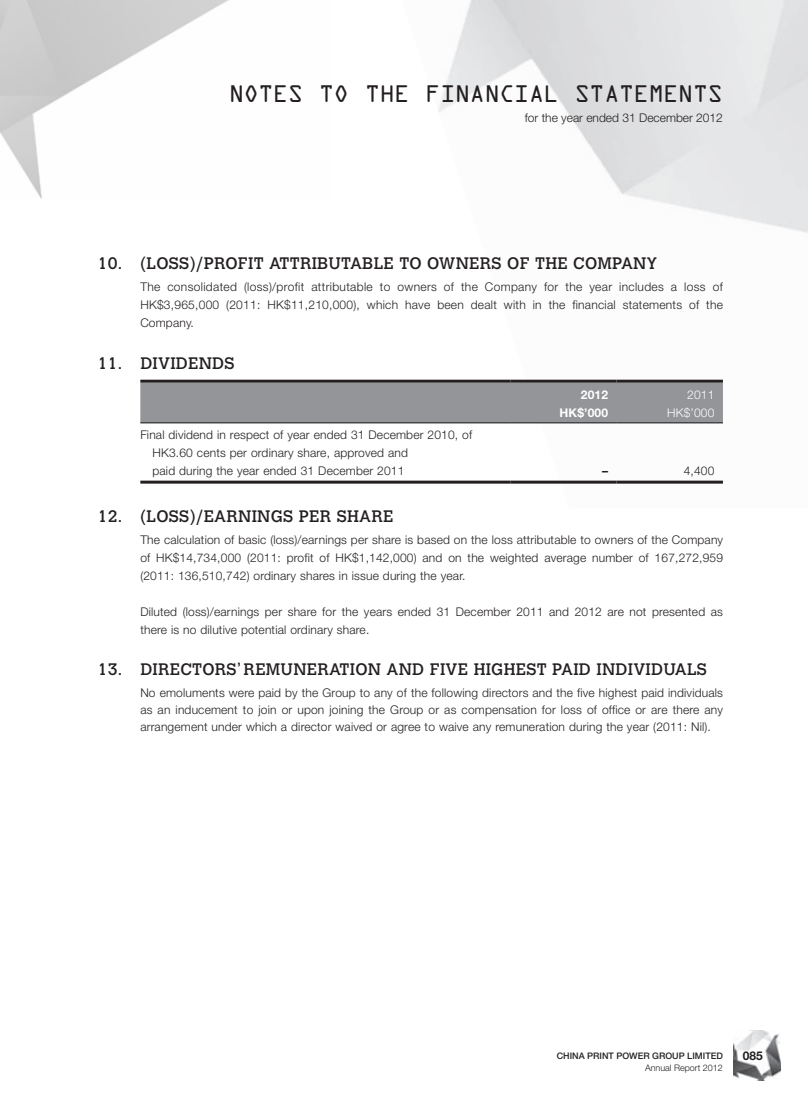
<style>
.page{position:relative;width:808px;height:1106px;background:#fff}
.page>*{position:absolute;margin:0;border:0;box-sizing:border-box;transform-origin:0 0}
.t1{font:25.5px "OCRA Extended";letter-spacing:-.025em;color:#231f20}
.t2{font:16.5px "Calvert MT Std";letter-spacing:.015em;color:#231f20}
.t3{font:300 12px/18px "Helvetica Neue LT Std";letter-spacing:.015em;color:#231f20;text-align:justify}
.t4{font:700 12px "Helvetica Neue LT Std";letter-spacing:.015em;color:#fff}
.t5{font:300 12px "Helvetica Neue LT Std";letter-spacing:.015em;color:#fff}
.t6{font:700 12px "Helvetica Neue LT Std";color:#231f20}
.t7{font:500 9px "Helvetica Neue LT Std";color:#231f20}
.t8{font:300 9px "Helvetica Neue LT Std";color:#231f20}
</style>
<div class="page">
<img style="left:0;top:0;width:229px;height:198px">
<img style="left:733px;top:1030px;width:48px;height:50px">
<div style="left:140px;top:383px;width:583px;height:39px;background:#939598"></div>
<hr style="left:140px;top:380px;width:370px;height:3px;background:#231f20">
<hr style="left:510px;top:380px;width:107px;height:3px;background:#231f20">
<hr style="left:617px;top:380px;width:106px;height:3px;background:#231f20">
<hr style="left:140px;top:422px;width:370px;height:1px;background:#231f20">
<hr style="left:510px;top:422px;width:107px;height:1px;background:#231f20">
<hr style="left:617px;top:422px;width:106px;height:1px;background:#231f20">
<hr style="left:140px;top:480px;width:370px;height:3px;background:#231f20">
<hr style="left:510px;top:480px;width:107px;height:3px;background:#231f20">
<hr style="left:617px;top:480px;width:106px;height:3px;background:#231f20">
<h1 class="t1" style="left:229px;top:80px;width:496px">NOTES TO THE FINANCIAL STATEMENTS</h1>
<p class="t3" style="left:525px;top:109px;width:200px">for the year ended 31 December 2012</p>
<h2 class="t2" style="left:98px;top:253px;width:561px">10. (LOSS)/PROFIT ATTRIBUTABLE TO OWNERS OF THE COMPANY</h2>
<p class="t3" style="left:140px;top:278px;width:584px">The consolidated (loss)/profit attributable to owners of the Company for the year includes a loss of HK$3,965,000 (2011: HK$11,210,000), which have been dealt with in the financial statements of the Company.</p>
<h2 class="t2" style="left:98px;top:354px;width:138px">11. DIVIDENDS</h2>
<p class="t4" style="left:581px;top:387px;width:29px">2012</p>
<p class="t5" style="left:687px;top:387px;width:29px">2011</p>
<p class="t4" style="left:559px;top:405px;width:50px">HK$’000</p>
<p class="t5" style="left:667px;top:405px;width:49px">HK$’000</p>
<p class="t3" style="left:152px;top:425px;width:321px;text-align:left;text-indent:-12px">Final dividend in respect of year ended 31 December 2010, of<br>HK3.60 cents per ordinary share, approved and<br>paid during the year ended 31 December 2011</p>
<p class="t6" style="left:602px;top:463px;width:7px">–</p>
<p class="t3" style="left:684px;top:461px;width:32px">4,400</p>
<h2 class="t2" style="left:98px;top:506px;width:297px">12. (LOSS)/EARNINGS PER SHARE</h2>
<p class="t3" style="left:140px;top:530px;width:584px">The calculation of basic (loss)/earnings per share is based on the loss attributable to owners of the Company of HK$14,734,000 (2011: profit of HK$1,142,000) and on the weighted average number of 167,272,959 (2011: 136,510,742) ordinary shares in issue during the year.</p>
<p class="t3" style="left:140px;top:602px;width:584px">Diluted (loss)/earnings per share for the years ended 31 December 2011 and 2012 are not presented as there is no dilutive potential ordinary share.</p>
<h2 class="t2" style="left:98px;top:659px;width:611px">13. DIRECTORS’ REMUNERATION AND FIVE HIGHEST PAID INDIVIDUALS</h2>
<p class="t3" style="left:140px;top:683px;width:584px;line-height:17.2px">No emoluments were paid by the Group to any of the following directors and the five highest paid individuals as an inducement to join or upon joining the Group or as compensation for loss of office or are there any arrangement under which a director waived or agree to waive any remuneration during the year (2011: Nil).</p>
<p class="t7" style="left:557px;top:1050px;width:168px">CHINA PRINT POWER GROUP LIMITED</p>
<p class="t6" style="left:743px;top:1048px;width:22px">085</p>
<p class="t8" style="left:645px;top:1062px;width:79px">Annual Report 2012</p>
</div>
